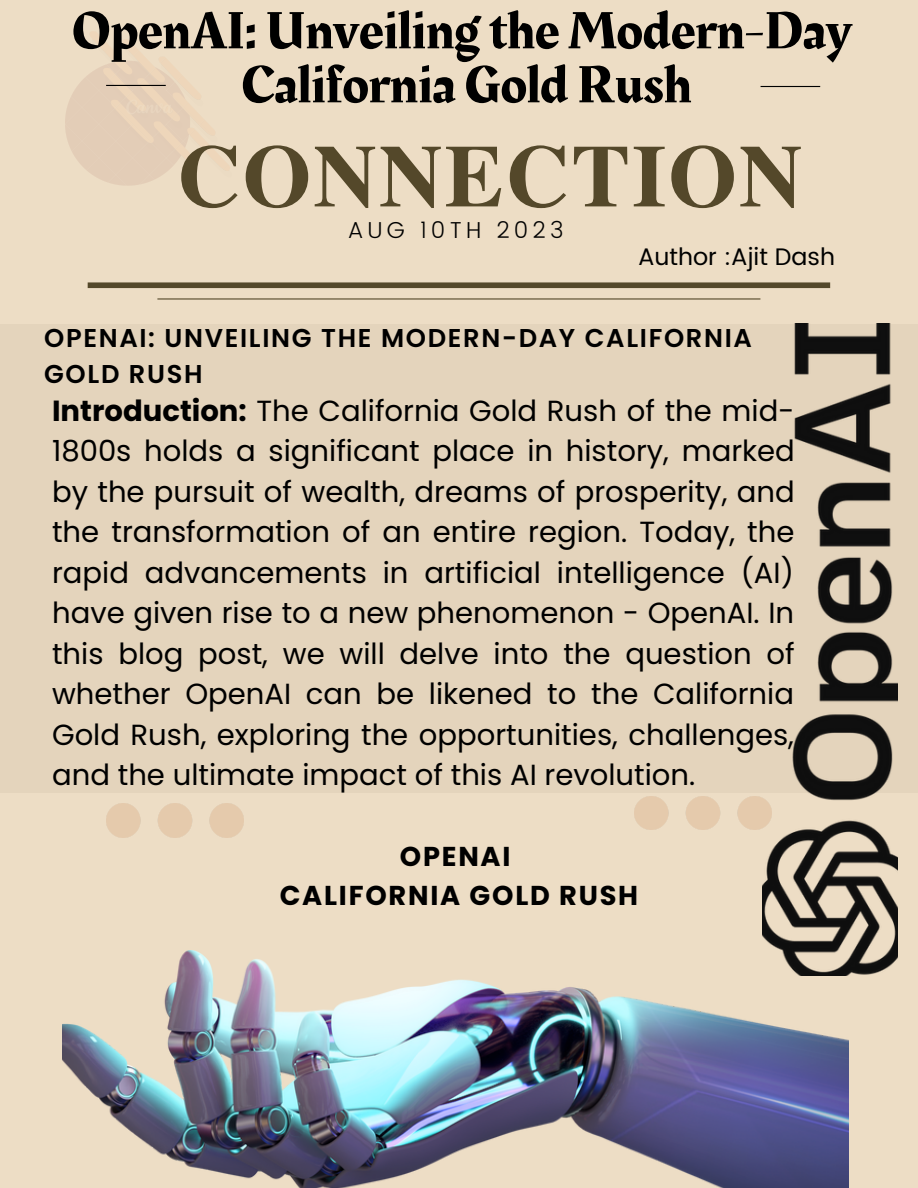
<style>
.page{position:relative;width:918px;height:1188px;background:#edddc5}
.page>*{position:absolute;margin:0;border:0;box-sizing:border-box;transform-origin:0 0}
.t1{font:700 88.35px "Te X Gyre Termes";letter-spacing:.02em;color:#54482a}
.t2{font:54px "Rakkas";color:#000}
.t3{font:29.1px/40.5px "Poppins";color:#000;text-align:justify}
.t4{font:700 27.3px "Poppins";letter-spacing:.065em;color:#000}
.t5{font:600 25.8px/36px "Poppins";letter-spacing:.065em;color:#000}
.t6{font:23.85px "Poppins";color:#000}
.t7{font:300 23.1px "Poppins";letter-spacing:.18em;color:#000}
.s1{font-weight:700}
</style>
<div class="page">
<div style="left:0;top:324px;width:918px;height:469px;background:#e4d4bc"></div>
<hr style="left:106px;top:85px;width:60px;height:1px;background:#000">
<hr style="left:761px;top:86px;width:59px;height:1px;background:#000">
<hr style="left:157px;top:298px;width:603px;height:2px;background:#54482a">
<div style="left:88px;top:282px;width:742px;height:6px;background:#54482a"></div>
<img style="left:634px;top:796px;width:129px;height:34px">
<img style="left:106px;top:804px;width:137px;height:33px">
<img style="left:763px;top:324px;width:135px;height:651px">
<img style="left:63px;top:951px;width:785px;height:237px">
<p class="t2" style="left:72px;top:-8px;width:781px">OpenAI: Unveiling the Modern-Day</p>
<p class="t2" style="left:242px;top:46px;width:451px">California Gold Rush</p>
<p class="t1" style="left:177px;top:108px;width:627px">CONNECTION</p>
<p class="t7" style="left:348px;top:217px;width:217px">AUG 10TH 2023</p>
<p class="t6" style="left:638px;top:243px;width:199px">Author :Ajit Dash</p>
<p class="t5" style="left:44px;top:320px;width:709px">OPENAI: UNVEILING THE MODERN-DAY CALIFORNIA<br>GOLD RUSH</p>
<p class="t3" style="left:52px;top:390px;width:744px"><span class="s1">Introduction:</span> The California Gold Rush of the mid-1800s holds a significant place in history, marked by the pursuit of wealth, dreams of prosperity, and the transformation of an entire region. Today, the rapid advancements in artificial intelligence (AI) have given rise to a new phenomenon - OpenAI. In this blog post, we will delve into the question of whether OpenAI can be likened to the California Gold Rush, exploring the opportunities, challenges, and the ultimate impact of this AI revolution.</p>
<p class="t4" style="left:400px;top:838px;width:112px">OPENAI</p>
<p class="t4" style="left:280px;top:876px;width:360px">CALIFORNIA GOLD RUSH</p>
</div>
